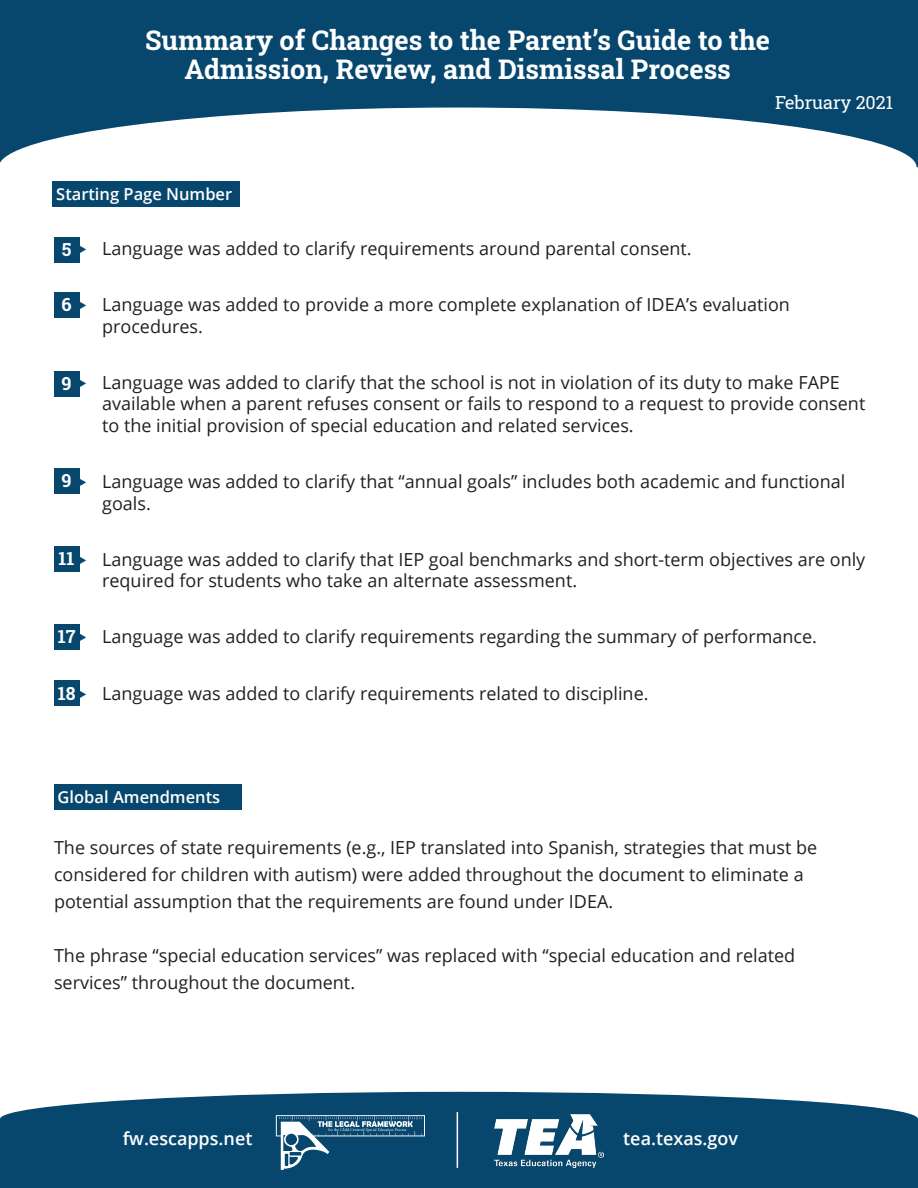
<style>
.page{position:relative;width:918px;height:1188px;background:#fff}
.page>*{position:absolute;margin:0;border:0;box-sizing:border-box;transform-origin:0 0}
.t1{font:700 27px/28.5px "Roboto Slab";color:#fff;text-align:center}
.t2{font:18px/21.6px "Open Sans";color:#231f20}
.t3{font:600 18px "Open Sans";color:#fff}
.t4{font:18px "Roboto Slab";color:#fff}
.t5{font:600 16.5px "Open Sans";color:#fff}
.s1{font-family:"Roboto Slab";font-weight:700;color:#fff}
.s2{color:#07476e}
</style>
<div class="page">
<svg style="left:0;top:0;width:918px;height:167px;fill:#07476e"></svg>
<svg style="left:0;top:1092px;width:918px;height:96px;background:#185378"></svg>
<div style="left:53px;top:182px;width:187px;height:25px;background:#07476e"></div>
<div style="left:54px;top:292px;width:25px;height:25px;background:#07476e"></div>
<div style="left:54px;top:371px;width:25px;height:25px;background:#07476e"></div>
<div style="left:54px;top:468px;width:25px;height:25px;background:#07476e"></div>
<div style="left:54px;top:546px;width:25px;height:26px;background:#07476e"></div>
<div style="left:54px;top:624px;width:25px;height:25px;background:#07476e"></div>
<div style="left:54px;top:681px;width:25px;height:25px;background:#07476e"></div>
<img style="left:495px;top:1114px;width:108px;height:54px">
<svg style="left:276px;top:1115px;width:149px;height:55px;background:#366989"></svg>
<hr style="left:457px;top:1112px;width:1px;height:56px;background:#fff">
<div style="left:54px;top:785px;width:187px;height:25px;background:#07476e"></div>
<div style="left:54px;top:237px;width:25px;height:25px;background:#07476e"></div>
<p class="t1" style="left:145px;top:25px;width:627px">Summary of Changes to the Parent’s Guide to the<br>Admission, Review, and Dismissal Process</p>
<p class="t5" style="left:56px;top:183px;width:178px">Starting Page Number</p>
<p class="t4" style="left:775px;top:90px;width:120px">February 2021</p>
<p class="t2" style="left:62px;top:237px;width:631px"><span class="s1">5</span> <span class="s2">▶</span> Language was added to clarify requirements around parental consent.</p>
<p class="t2" style="left:102px;top:293px;width:689px;text-indent:-41px"><span class="s1">6</span> <span class="s2">▶</span> Language was added to provide a more complete explanation of IDEA’s evaluation procedures.</p>
<p class="t2" style="left:102px;top:371px;width:765px;text-indent:-41px"><span class="s1">9</span> <span class="s2">▶</span> Language was added to clarify that the school is not in violation of its duty to make FAPE available when a parent refuses consent or fails to respond to a request to provide consent to the initial provision of special education and related services.</p>
<p class="t2" style="left:102px;top:470px;width:745px;text-indent:-41px"><span class="s1">9</span> <span class="s2">▶</span> Language was added to clarify that “annual goals” includes both academic and functional goals.</p>
<p class="t2" style="left:102px;top:548px;width:765px;text-indent:-44px"><span class="s1">11</span><span class="s2">▶</span> Language was added to clarify that IEP goal benchmarks and short-term objectives are only required for students who take an alternate assessment.</p>
<p class="t2" style="left:58px;top:626px;width:761px"><span class="s1">17</span><span class="s2">▶</span> Language was added to clarify requirements regarding the summary of performance.</p>
<p class="t2" style="left:58px;top:682px;width:592px"><span class="s1">18</span><span class="s2">▶</span> Language was added to clarify requirements related to discipline.</p>
<p class="t5" style="left:58px;top:786px;width:164px">Global Amendments</p>
<p class="t2" style="left:54px;top:833px;width:765px;line-height:27px">The sources of state requirements (e.g., IEP translated into Spanish, strategies that must be considered for children with autism) were added throughout the document to eliminate a potential assumption that the requirements are found under IDEA.</p>
<p class="t2" style="left:54px;top:941px;width:743px;line-height:27px">The phrase “special education services” was replaced with “special education and related services” throughout the document.</p>
<p class="t3" style="left:123px;top:1126px;width:131px">fw.escapps.net</p>
<p class="t3" style="left:623px;top:1126px;width:116px">tea.texas.gov</p>
</div>
